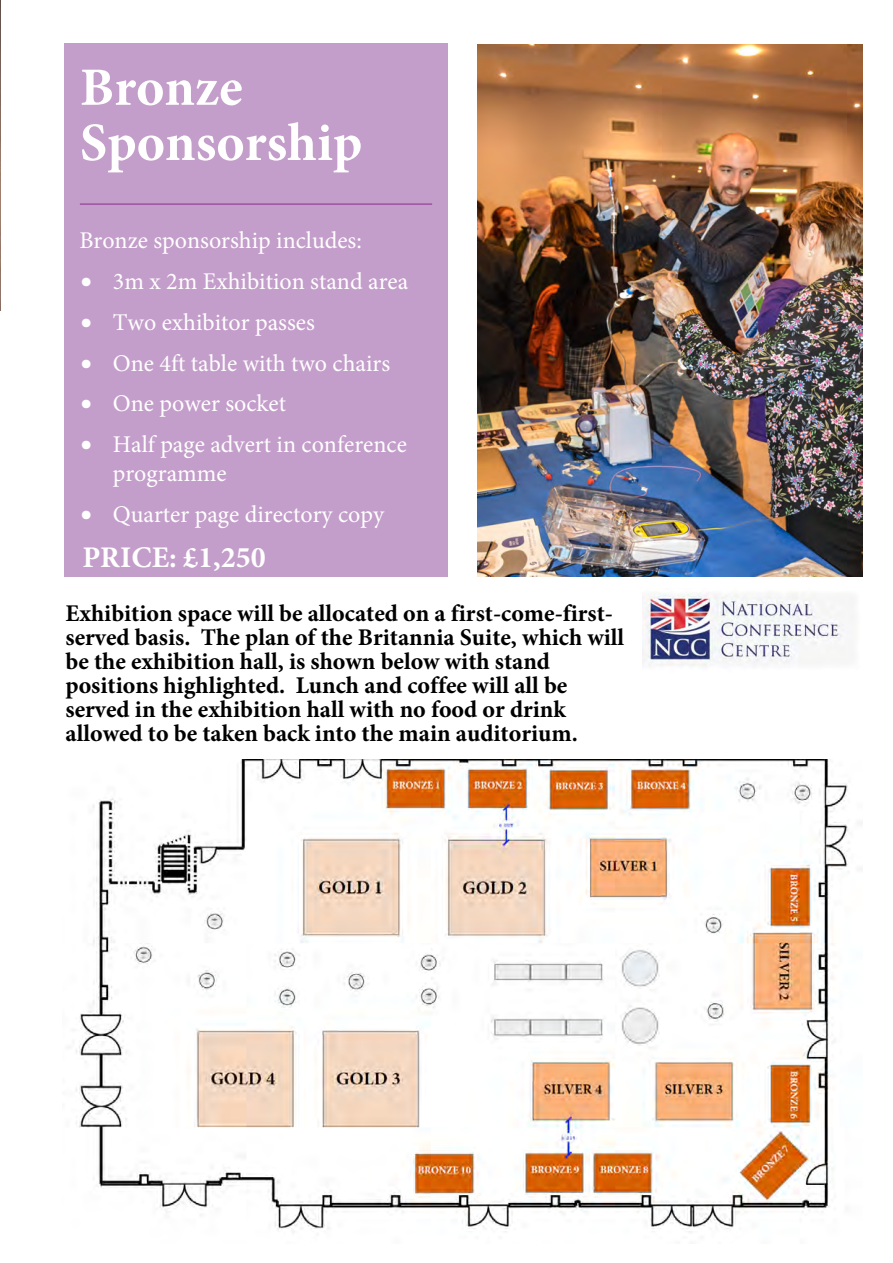
<style>
.page{position:relative;width:893px;height:1263px;background:#fff}
.page>*{position:absolute;margin:0;border:0;box-sizing:border-box;transform-origin:0 0}
.t1{font:700 54px/55.2px "Minion Pro";color:#fff}
.t2{font:700 30px "Minion Pro";color:#fff}
.t3{font:700 24px/24px "Minion Pro";color:#000}
.t4{font:24px/28.5px "Minion Pro";color:#fff}
</style>
<div class="page">
<div style="left:64px;top:43px;width:384px;height:534px;background:#c49eca"></div>
<hr style="left:80px;top:203px;width:352px;height:2px;background:#9b52a0">
<img style="left:0;top:0;width:1px;height:311px">
<img style="left:478px;top:45px;width:384px;height:532px">
<img style="left:76px;top:759px;width:772px;height:474px">
<img style="left:642px;top:592px;width:202px;height:75px">
<h1 class="t1" style="left:80px;top:59px;width:284px">Bronze<br>Sponsorship</h1>
<p class="t4" style="left:79px;top:226px;width:284px">Bronze sponsorship includes:</p>
<p class="t4" style="left:81px;top:267px;width:329px">• 3m x 2m Exhibition stand area</p>
<p class="t4" style="left:81px;top:308px;width:235px">• Two exhibitor passes</p>
<p class="t4" style="left:81px;top:349px;width:311px">• One 4ft table with two chairs</p>
<p class="t4" style="left:81px;top:390px;width:207px">• One power socket</p>
<p class="t4" style="left:113px;top:430px;width:296px;text-indent:-32px">• Half page advert in conference programme</p>
<p class="t4" style="left:81px;top:500px;width:305px">• Quarter page directory copy</p>
<p class="t2" style="left:82px;top:536px;width:185px">PRICE: £1,250</p>
<p class="t3" style="left:66px;top:601px;width:560px">Exhibition space will be allocated on a first-come-first&shy;served basis. The plan of the Britannia Suite, which will be the exhibition hall, is shown below with stand positions highlighted. Lunch and coffee will all be served in the exhibition hall with no food or drink allowed to be taken back into the main auditorium.</p>
</div>
